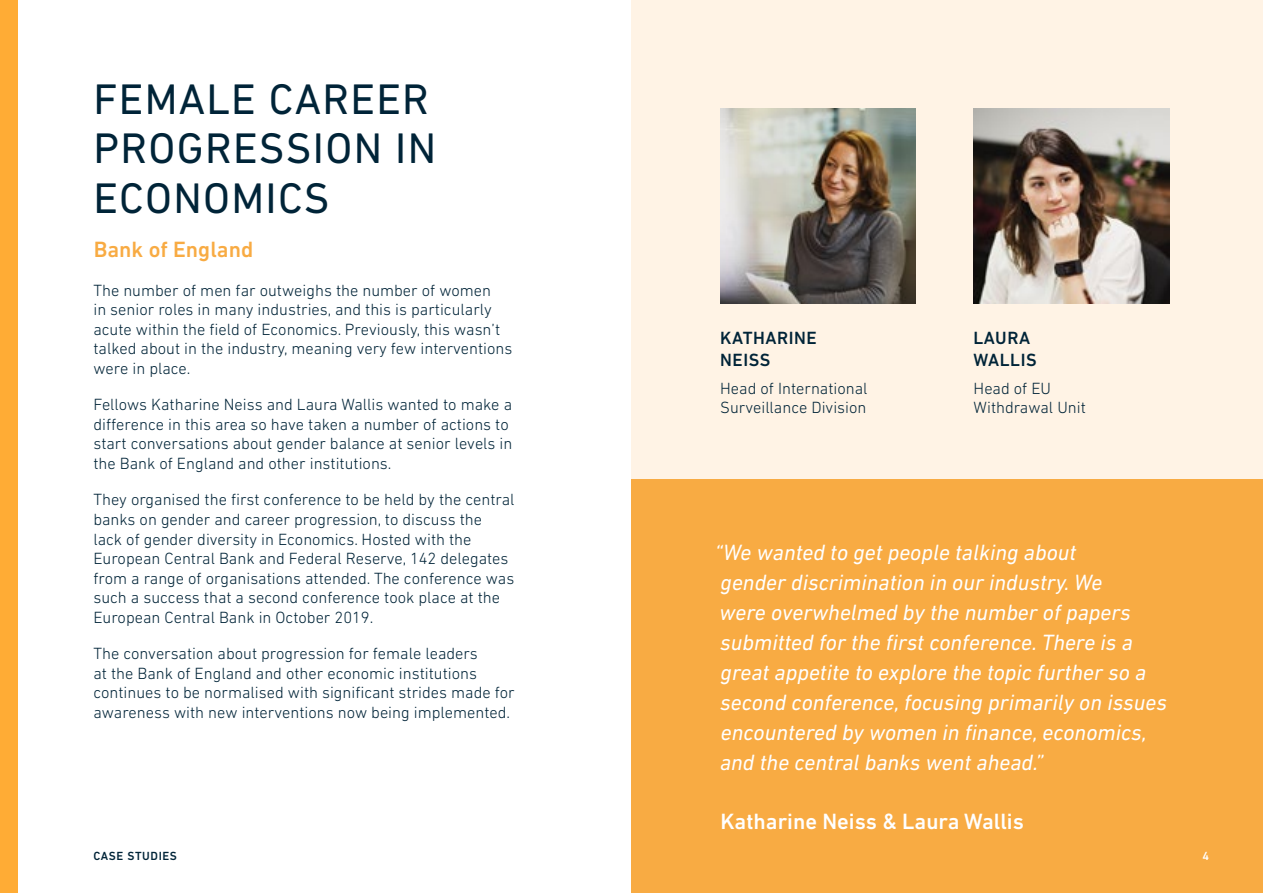
<style>
.page{position:relative;width:1263px;height:893px;background:#fff}
.page>*{position:absolute;margin:0;border:0;box-sizing:border-box;transform-origin:0 0}
.t1{font:43.5px/49.5px "DIN Next LT Pro";letter-spacing:.03em;color:#002438}
.t2{font:italic 22.5px/30px "DIN Next LT Pro";color:#fff}
.t3{font:500 22.5px "DIN Next LT Pro";color:#fff}
.t4{font:500 22.5px "DIN Next LT Pro";color:#f8ab43}
.t5{font:500 18px/21.6px "DIN Next LT Pro";letter-spacing:.03em;color:#002438}
.t6{font:300 16.5px/19.5px "DIN Next LT Pro";color:#002438}
.t7{font:500 12px "DIN Next LT Pro";letter-spacing:.05em;color:#002438}
.t8{font:500 12px "DIN Next LT Pro";color:#fff}
</style>
<div class="page">
<div style="left:631px;top:0;width:632px;height:893px;background:#fff3e5"></div>
<div style="left:631px;top:479px;width:632px;height:414px;background:#f8ab43"></div>
<img style="left:720px;top:108px;width:196px;height:195px">
<img style="left:973px;top:108px;width:196px;height:195px">
<div style="left:0;top:0;width:17px;height:893px;background:#ffac35"></div>
<h1 class="t1" style="left:93px;top:74px;width:344px">FEMALE CAREER<br>PROGRESSION IN<br>ECONOMICS</h1>
<h2 class="t4" style="left:94px;top:236px;width:161px">Bank of England</h2>
<p class="t6" style="left:93px;top:280px;width:421px">The number of men far outweighs the number of women<br>in senior roles in many industries, and this is particularly acute within the field of Economics. Previously, this wasn’t talked about in the industry, meaning very few interventions were in place.</p>
<p class="t6" style="left:93px;top:395px;width:420px">Fellows Katharine Neiss and Laura Wallis wanted to make a difference in this area so have taken a number of actions to start conversations about gender balance at senior levels in the Bank of England and other institutions.</p>
<p class="t6" style="left:93px;top:490px;width:423px">They organised the first conference to be held by the central banks on gender and career progression, to discuss the lack of gender diversity in Economics. Hosted with the European Central Bank and Federal Reserve, 142 delegates from a range of organisations attended. The conference was such a success that a second conference took place at the European Central Bank in October 2019.</p>
<p class="t6" style="left:93px;top:643px;width:423px">The conversation about progression for female leaders<br>at the Bank of England and other economic institutions continues to be normalised with significant strides made for awareness with new interventions now being implemented.</p>
<p class="t5" style="left:720px;top:327px;width:98px">KATHARINE<br>NEISS</p>
<p class="t6" style="left:720px;top:378px;width:149px">Head of International<br>Surveillance Division</p>
<p class="t6" style="left:973px;top:378px;width:114px">Head of EU<br>Withdrawal Unit</p>
<p class="t5" style="left:973px;top:327px;width:64px">LAURA<br>WALLIS</p>
<p class="t2" style="left:715px;top:537px;width:454px">“We wanted to get people talking about<br>gender discrimination in our industry. We<br>were overwhelmed by the number of papers submitted for the first conference. There is a great appetite to explore the topic further so a second conference, focusing primarily on issues encountered by women in finance, economics, and the central banks went ahead.”</p>
<h2 class="t3" style="left:720px;top:808px;width:305px">Katharine Neiss &amp; Laura Wallis</h2>
<p class="t7" style="left:93px;top:849px;width:85px">CASE STUDIES</p>
<p class="t8" style="left:1202px;top:849px;width:8px">4</p>
</div>
